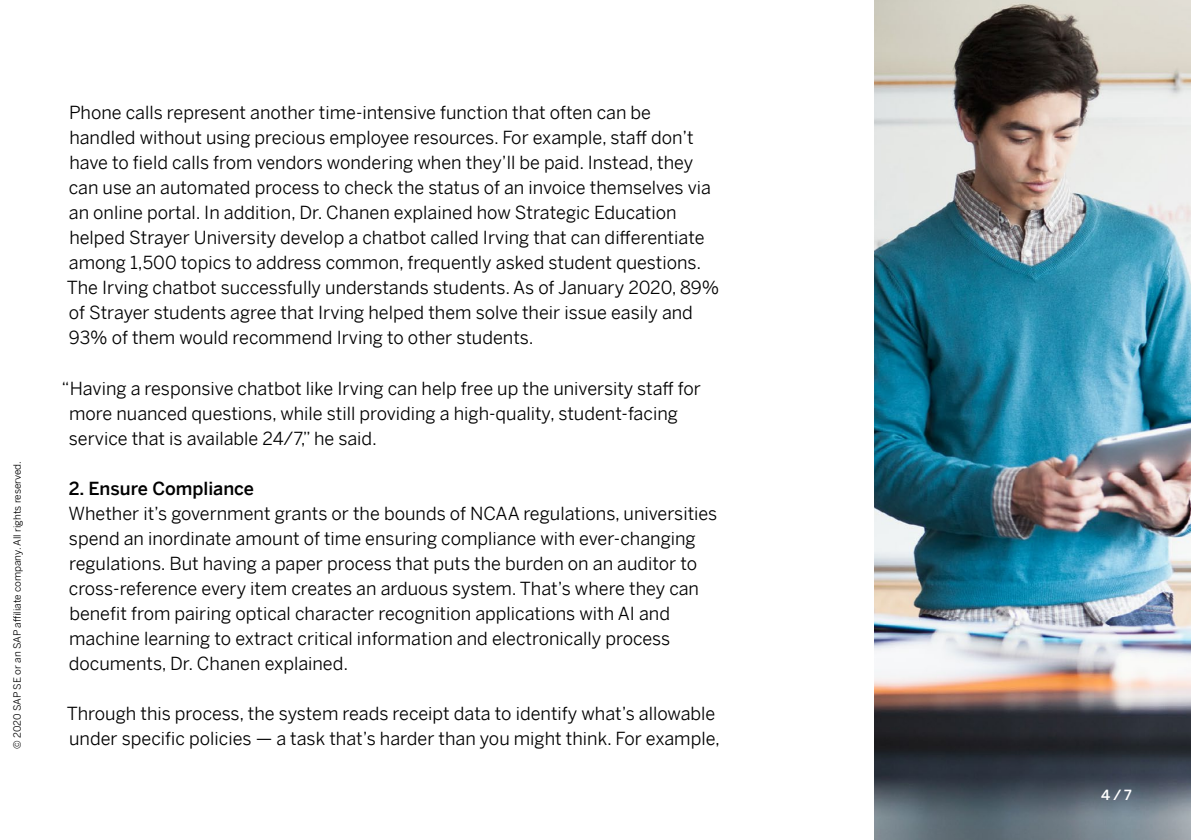
<style>
.page{position:relative;width:1191px;height:840px;background:#fff}
.page>*{position:absolute;margin:0;border:0;box-sizing:border-box;transform-origin:0 0}
.t1{font:18px/25px "Benton Sans";color:#000}
.t2{font:500 18px "Benton Sans";color:#000}
.t3{font:500 14px "Benton Sans";color:#fff}
.t4{font:10px "Benton Sans";color:#000}
</style>
<div class="page">
<img style="left:874px;top:0;width:317px;height:839px">
<p class="t4" style="left:9px;top:748px;width:289px;rotate:-90deg">© 2020 SAP SE or an SAP affiliate company. All rights reserved.</p>
<p class="t1" style="left:67px;top:98px;width:654px">Phone calls represent another time-intensive function that often can be handled without using precious employee resources. For example, staff don’t have to field calls from vendors wondering when they’ll be paid. Instead, they can use an automated process to check the status of an invoice themselves via an online portal. In addition, Dr. Chanen explained how Strategic Education helped Strayer University develop a chatbot called Irving that can differentiate among 1,500 topics to address common, frequently asked student questions.<br>The Irving chatbot successfully understands students. As of January 2020, 89% of Strayer students agree that Irving helped them solve their issue easily and 93% of them would recommend Irving to other students.</p>
<p class="t1" style="left:69px;top:373px;width:633px;text-indent:-7px">“Having a responsive chatbot like Irving can help free up the university staff for more nuanced questions, while still providing a high-quality, student-facing service that is available 24/7,” he said.</p>
<p class="t2" style="left:69px;top:472px;width:187px">2. Ensure Compliance</p>
<p class="t1" style="left:68px;top:498px;width:650px">Whether it’s government grants or the bounds of NCAA regulations, universities spend an inordinate amount of time ensuring compliance with ever-changing regulations. But having a paper process that puts the burden on an auditor to cross-reference every item creates an arduous system. That’s where they can benefit from pairing optical character recognition applications with AI and machine learning to extract critical information and electronically process documents, Dr. Chanen explained.</p>
<p class="t1" style="left:67px;top:698px;width:655px">Through this process, the system reads receipt data to identify what’s allowable under specific policies — a task that’s harder than you might think. For example,</p>
<p class="t3" style="left:1101px;top:781px;width:32px">4 / 7</p>
</div>
